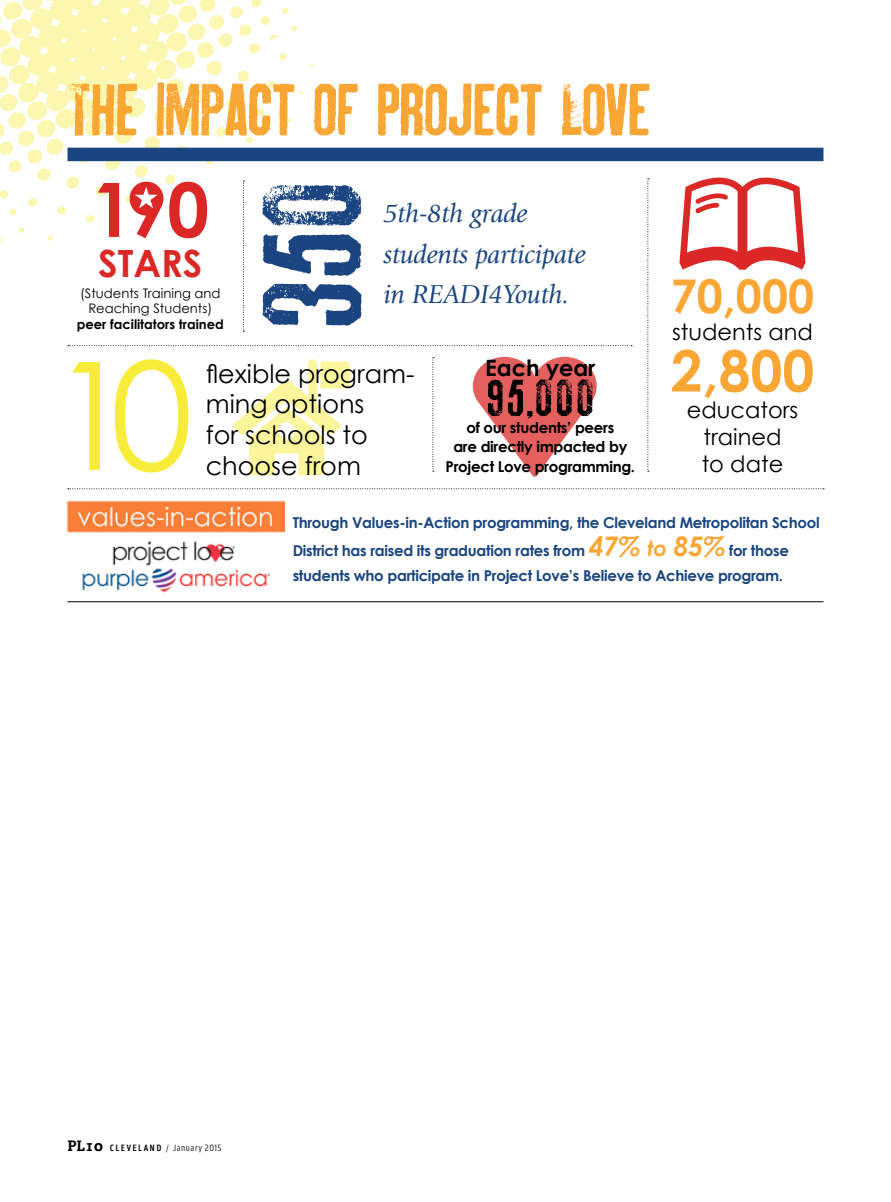
<style>
.page{position:relative;width:891px;height:1202px;background:#fff}
.page>*{position:absolute;margin:0;border:0;box-sizing:border-box;transform-origin:0 0}
.t1{font:150px "Century Gothic";color:#f7ec39}
.t2{font:141px "Skin&Bones";color:#1b4580}
.t3{font:75px "Skin&Bones";letter-spacing:-.01em;color:#faa635}
.t4{font:700 75px "Century Gothic";color:#db2826}
.t5{font:700 57px "Century Gothic";color:#faa635}
.t6{font:52.5px "Skin&Bones";color:#000}
.t7{font:700 46.5px "Century Gothic";color:#faa635}
.t8{font:700 37.5px "Century Gothic";color:#db2826}
.t9{font:italic 27px/40.5px "Giovanni";letter-spacing:-.01em;color:#1b4580}
.t10{font:25.5px/30.6px "Century Gothic";color:#000}
.t11{font:22.5px/27px "Century Gothic";color:#000;text-align:center}
.t12{font:700 22.5px "Century Gothic";color:#000}
.t13{font:700 15px/27.9px "Century Gothic";letter-spacing:-.02em;color:#1b4580}
.t14{font:700 15px/19.5px "Century Gothic";letter-spacing:-.02em;color:#000;text-align:center}
.t15{font:13.2px/15.8px "Century Gothic";color:#000;text-align:center}
.t16{font:700 13.2px "Century Gothic";color:#000}
.t17{font:300 9.75px "Panno Text";letter-spacing:.05em;color:#000}
.s1{font-style:italic;font-size:27px;color:#faa635}
.s2{font-style:italic;font-size:21px;color:#faa635}
.s3{font-family:"Caecilia Heavy SC";font-weight:400;font-size:15px}
.s4{font-weight:600}
</style>
<div class="page">
<hr style="left:68px;top:601px;width:756px;height:1px;background:#000">
<svg style="left:233px;top:359px;width:117px;height:116px"></svg>
<div style="left:68px;top:148px;width:756px;height:13px;background:#1b4580"></div>
<svg style="left:68px;top:488px;width:756px;height:1px"></svg>
<svg style="left:68px;top:345px;width:564px;height:1px"></svg>
<svg style="left:433px;top:357px;width:1px;height:115px"></svg>
<svg style="left:648px;top:179px;width:1px;height:293px"></svg>
<svg style="left:473px;top:357px;width:124px;height:119px"></svg>
<svg style="left:679px;top:178px;width:126px;height:92px"></svg>
<svg style="left:0;top:0;width:303px;height:332px"></svg>
<img style="left:67px;top:500px;width:217px;height:93px">
<h3 class="t3" style="left:68px;top:66px;width:585px">THE IMPACT OF PROJECT LOVE</h3>
<h3 class="t4" style="left:91px;top:162px;width:119px">190</h3>
<h3 class="t8" style="left:98px;top:240px;width:106px">STARS</h3>
<p class="t15" style="left:80px;top:285px;width:142px">(Students Training and<br>Reaching Students)</p>
<p class="t16" style="left:77px;top:316px;width:148px">peer facilitators trained</p>
<h2 class="t2" style="left:230px;top:332px;width:156px;rotate:-90deg">350</h2>
<h3 class="t9" style="left:383px;top:194px;width:204px">5th-8th grade students participate in READI4Youth.</h3>
<h1 class="t1" style="left:51px;top:324px;width:144px">10</h1>
<h3 class="t10" style="left:206px;top:358px;width:210px">flexible program&shy;ming options<br>for schools to choose from</h3>
<h3 class="t12" style="left:485px;top:353px;width:112px">Each year</h3>
<h3 class="t6" style="left:485px;top:367px;width:112px">95,000</h3>
<p class="t14" style="left:446px;top:417px;width:191px">of our students’ peers<br>are directly impacted by<br>Project Love programming.</p>
<h3 class="t7" style="left:671px;top:266px;width:145px">70,000</h3>
<h3 class="t11" style="left:672px;top:317px;width:142px">students and</h3>
<h3 class="t5" style="left:671px;top:335px;width:145px">2,800</h3>
<h3 class="t11" style="left:687px;top:396px;width:113px">educators trained<br>to date</h3>
<p class="t13" style="left:293px;top:508px;width:529px">Through Values-in-Action programming, the Cleveland Metropolitan School<br>District has raised its graduation rates from <span class="s1">47%</span> <span class="s2">to</span> <span class="s1">85%</span> for those</p>
<p class="t13" style="left:293px;top:561px;width:492px">students who participate in Project Love’s Believe to Achieve program.</p>
<p class="t17" style="left:68px;top:1142px;width:156px"><span class="s3">PL10</span> <span class="s4">CLEVELAND</span> / January 2015</p>
</div>
